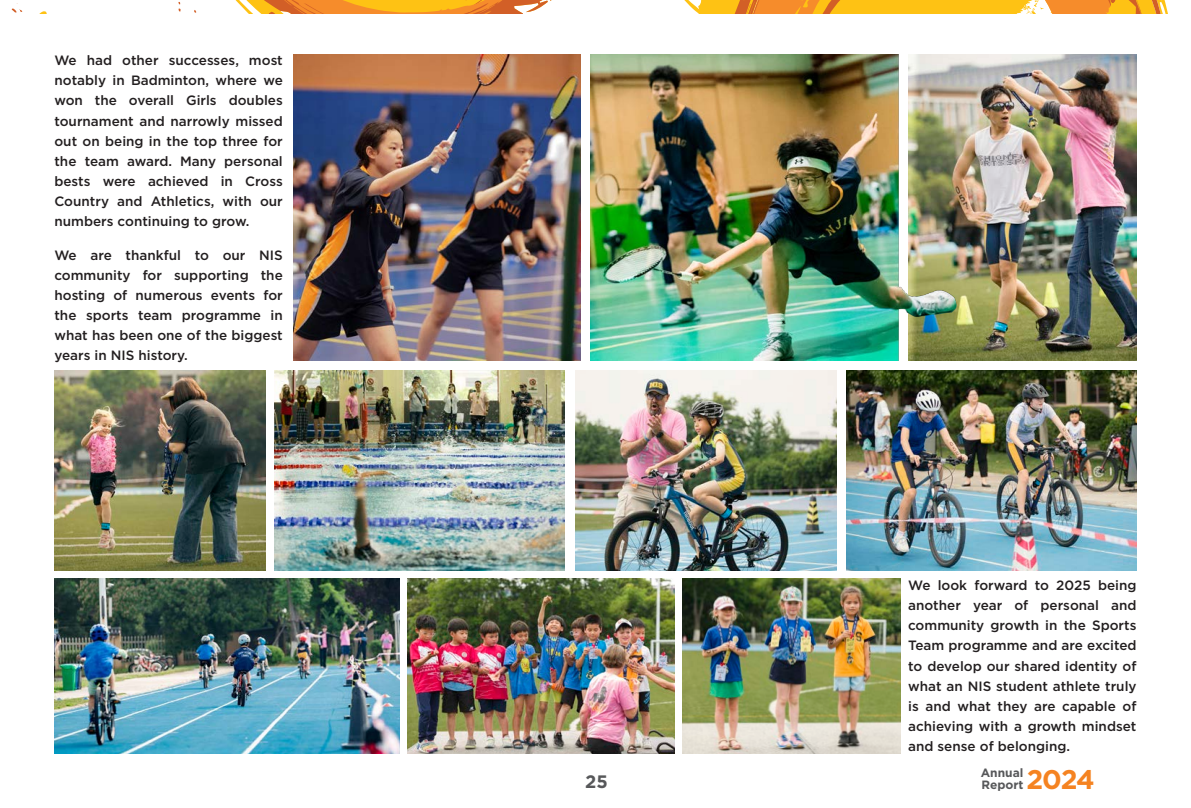
<style>
.page{position:relative;width:1191px;height:808px;background:#fff}
.page>*{position:absolute;margin:0;border:0;box-sizing:border-box;transform-origin:0 0}
.t1{font:700 27px "Gotham";color:#f58321}
.t2{font:700 18px "Gotham";color:#57585a}
.t3{font:500 13.5px/20.1px "Gotham";color:#231f20;text-align:justify}
.t4{font:700 12px/12px "Gotham";color:#57585a}
</style>
<div class="page">
<svg style="left:11px;top:0;width:1157px;height:14px"></svg>
<img style="left:964px;top:54px;width:172px;height:306px">
<img style="left:293px;top:54px;width:287px;height:306px">
<img style="left:591px;top:54px;width:373px;height:306px">
<img style="left:54px;top:370px;width:211px;height:201px">
<img style="left:275px;top:370px;width:289px;height:201px">
<img style="left:575px;top:370px;width:261px;height:201px">
<img style="left:846px;top:370px;width:290px;height:201px">
<img style="left:682px;top:578px;width:218px;height:175px">
<img style="left:408px;top:578px;width:266px;height:175px">
<img style="left:54px;top:578px;width:346px;height:175px">
<p class="t3" style="left:54px;top:50px;width:230px">We had other successes, most notably in Badminton, where we won the overall Girls doubles tournament and narrowly missed out on being in the top three for the team award. Many personal bests were achieved in Cross Country and Athletics, with our numbers continuing to grow.</p>
<p class="t3" style="left:54px;top:245px;width:230px">We are thankful to our NIS community for supporting the hosting of numerous events for the sports team programme in what has been one of the biggest years in NIS history.</p>
<p class="t3" style="left:908px;top:575px;width:230px">We look forward to 2025 being another year of personal and community growth in the Sports Team programme and are excited to develop our shared identity of what an NIS student athlete truly is and what they are capable of achieving with a growth mindset and sense of belonging.</p>
<h2 class="t2" style="left:585px;top:770px;width:24px">25</h2>
<p class="t4" style="left:980px;top:767px;width:44px">Annual<br>Report</p>
<h1 class="t1" style="left:1026px;top:762px;width:70px">2024</h1>
</div>
